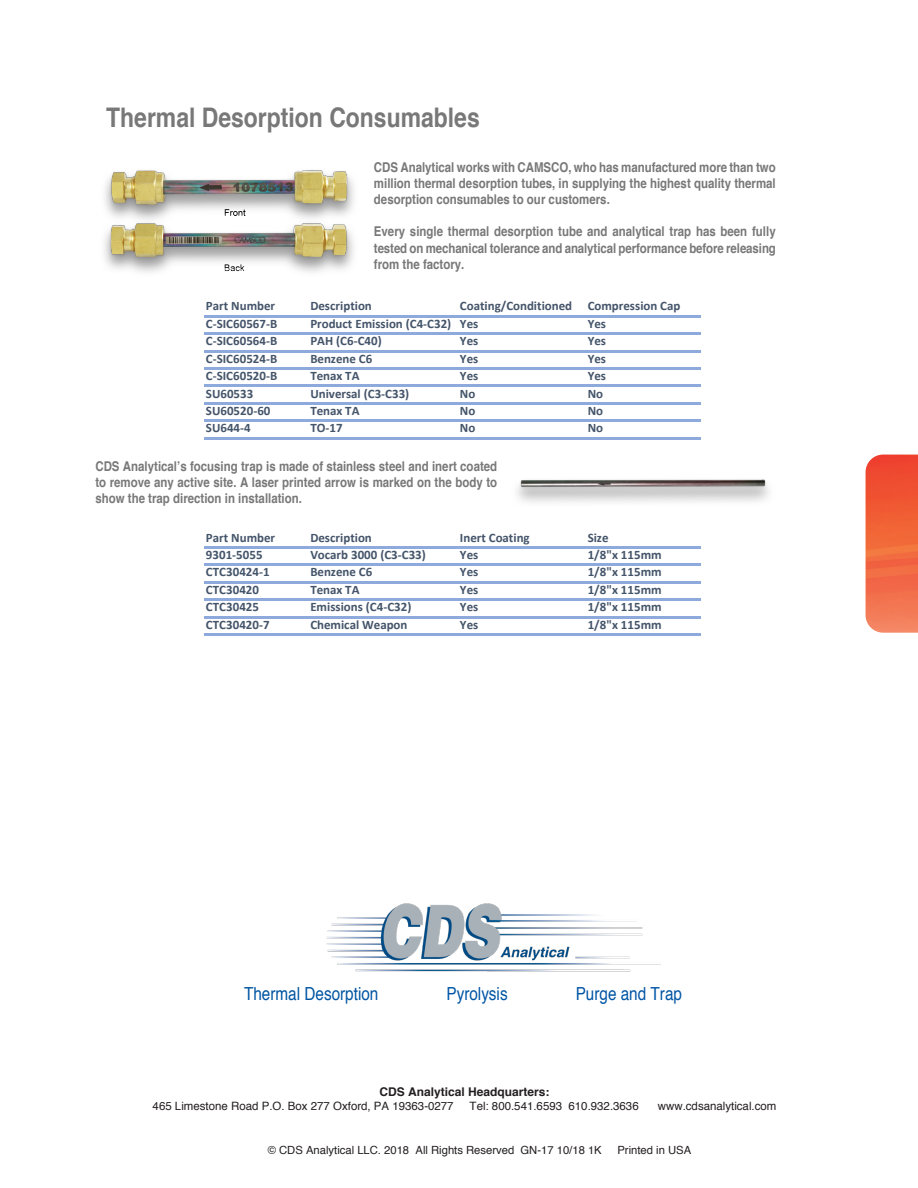
<style>
.page{position:relative;width:918px;height:1188px;background:#fff}
.page>*{position:absolute;margin:0;border:0;box-sizing:border-box;transform-origin:0 0}
.t1{font:700 27px "Helvetica";color:#787878;scale:.85 1}
.t2{font:18px "Helvetica";color:#0155a5;scale:.85 1}
.t3{font:18px "Helvetica";color:#0155a2;scale:.85 1}
.t4{font:700 13.5px/16.2px "Helvetica";color:#787878;text-align:justify;scale:.85 1}
.t5{font:700 12.9px "Calibri";color:#44546a}
.t6{font:700 12px "Helvetica";color:#231f20}
.t7{font:11.55px "Helvetica";color:#231f20}
.t8{font:11.25px "Helvetica";color:#231f20}
</style>
<div class="page">
<img style="left:327px;top:903px;width:333px;height:69px">
<img style="left:866px;top:455px;width:52px;height:178px">
<hr style="left:204px;top:546px;width:497px;height:2px;background:#8ea9db">
<hr style="left:204px;top:564px;width:497px;height:2px;background:#8ea9db">
<hr style="left:204px;top:581px;width:497px;height:2px;background:#8ea9db">
<hr style="left:204px;top:598px;width:497px;height:3px;background:#8ea9db">
<hr style="left:204px;top:616px;width:497px;height:2px;background:#8ea9db">
<hr style="left:204px;top:633px;width:497px;height:3px;background:#8ea9db">
<hr style="left:204px;top:315px;width:497px;height:2px;background:#8ea9db">
<hr style="left:204px;top:332px;width:497px;height:3px;background:#8ea9db">
<hr style="left:204px;top:350px;width:497px;height:2px;background:#8ea9db">
<hr style="left:204px;top:367px;width:497px;height:3px;background:#8ea9db">
<hr style="left:204px;top:385px;width:497px;height:2px;background:#8ea9db">
<hr style="left:204px;top:402px;width:497px;height:2px;background:#8ea9db">
<hr style="left:204px;top:420px;width:497px;height:2px;background:#8ea9db">
<hr style="left:204px;top:437px;width:497px;height:2px;background:#8ea9db">
<img style="left:104px;top:170px;width:250px;height:103px">
<img style="left:517px;top:479px;width:252px;height:24px">
<p class="t5" style="left:206px;top:100px;width:71px">Part Number</p>
<p class="t5" style="left:310px;top:100px;width:63px">Description</p>
<p class="t5" style="left:206px;top:117px;width:58px">9301-5055</p>
<p class="t5" style="left:310px;top:117px;width:117px">Vocarb 3000 (C3-C33)</p>
<p class="t5" style="left:460px;top:117px;width:20px">Yes</p>
<p class="t5" style="left:460px;top:152px;width:20px">Yes</p>
<p class="t5" style="left:588px;top:152px;width:76px">1/8"x 115mm</p>
<p class="t5" style="left:460px;top:170px;width:20px">Yes</p>
<p class="t5" style="left:588px;top:170px;width:76px">1/8"x 115mm</p>
<p class="t5" style="left:460px;top:187px;width:20px">Yes</p>
<p class="t1" style="left:106px;top:101px;width:441px">Thermal Desorption Consumables</p>
<p class="t4" style="left:374px;top:158px;width:474px">CDS Analytical works with CAMSCO, who has manufactured more than two million thermal desorption tubes, in supplying the highest quality thermal desorption consumables to our customers.</p>
<p class="t4" style="left:374px;top:223px;width:474px">Every single thermal desorption tube and analytical trap has been fully tested on mechanical tolerance and analytical performance before releasing from the factory.</p>
<p class="t5" style="left:206px;top:297px;width:71px">Part Number</p>
<p class="t5" style="left:310px;top:297px;width:63px">Description</p>
<p class="t5" style="left:460px;top:297px;width:222px">Coating/Conditioned Compression Cap</p>
<p class="t5" style="left:206px;top:314px;width:73px">C-SIC60567-B</p>
<p class="t5" style="left:310px;top:314px;width:170px">Product Emission (C4-C32) Yes</p>
<p class="t5" style="left:588px;top:314px;width:20px">Yes</p>
<p class="t5" style="left:206px;top:332px;width:73px">C-SIC60564-B</p>
<p class="t5" style="left:310px;top:332px;width:73px">PAH (C6-C40)</p>
<p class="t5" style="left:460px;top:332px;width:20px">Yes</p>
<p class="t5" style="left:588px;top:332px;width:20px">Yes</p>
<p class="t5" style="left:206px;top:349px;width:73px">C-SIC60524-B</p>
<p class="t5" style="left:310px;top:349px;width:64px">Benzene C6</p>
<p class="t5" style="left:460px;top:349px;width:20px">Yes</p>
<p class="t5" style="left:588px;top:349px;width:20px">Yes</p>
<p class="t5" style="left:206px;top:367px;width:73px">C-SIC60520-B</p>
<p class="t5" style="left:310px;top:367px;width:51px">Tenax TA</p>
<p class="t5" style="left:460px;top:367px;width:20px">Yes</p>
<p class="t5" style="left:588px;top:367px;width:20px">Yes</p>
<p class="t5" style="left:206px;top:384px;width:49px">SU60533</p>
<p class="t5" style="left:310px;top:384px;width:101px">Universal (C3-C33)</p>
<p class="t5" style="left:460px;top:384px;width:17px">No</p>
<p class="t5" style="left:588px;top:384px;width:17px">No</p>
<p class="t5" style="left:206px;top:402px;width:66px">SU60520-60</p>
<p class="t5" style="left:310px;top:402px;width:51px">Tenax TA</p>
<p class="t5" style="left:460px;top:402px;width:17px">No</p>
<p class="t5" style="left:588px;top:402px;width:17px">No</p>
<p class="t5" style="left:206px;top:419px;width:46px">SU644-4</p>
<p class="t5" style="left:310px;top:419px;width:34px">TO-17</p>
<p class="t5" style="left:460px;top:419px;width:17px">No</p>
<p class="t5" style="left:588px;top:419px;width:17px">No</p>
<p class="t4" style="left:95px;top:457px;width:474px">CDS Analytical’s focusing trap is made of stainless steel and inert coated to remove any active site. A laser printed arrow is marked on the body to show the trap direction in installation.</p>
<p class="t5" style="left:206px;top:528px;width:71px">Part Number</p>
<p class="t5" style="left:310px;top:528px;width:63px">Description</p>
<p class="t5" style="left:460px;top:528px;width:71px">Inert Coating</p>
<p class="t5" style="left:588px;top:528px;width:22px">Size</p>
<p class="t5" style="left:206px;top:546px;width:58px">9301-5055</p>
<p class="t5" style="left:310px;top:546px;width:117px">Vocarb 3000 (C3-C33)</p>
<p class="t5" style="left:460px;top:546px;width:20px">Yes</p>
<p class="t5" style="left:588px;top:546px;width:76px">1/8"x 115mm</p>
<p class="t5" style="left:206px;top:563px;width:65px">CTC30424-1</p>
<p class="t5" style="left:310px;top:563px;width:64px">Benzene C6</p>
<p class="t5" style="left:460px;top:563px;width:20px">Yes</p>
<p class="t5" style="left:588px;top:563px;width:76px">1/8"x 115mm</p>
<p class="t5" style="left:206px;top:580px;width:55px">CTC30420</p>
<p class="t5" style="left:310px;top:580px;width:51px">Tenax TA</p>
<p class="t5" style="left:460px;top:580px;width:20px">Yes</p>
<p class="t5" style="left:588px;top:580px;width:76px">1/8"x 115mm</p>
<p class="t5" style="left:206px;top:598px;width:55px">CTC30425</p>
<p class="t5" style="left:310px;top:598px;width:103px">Emissions (C4-C32)</p>
<p class="t5" style="left:460px;top:598px;width:20px">Yes</p>
<p class="t5" style="left:588px;top:598px;width:76px">1/8"x 115mm</p>
<p class="t5" style="left:206px;top:615px;width:65px">CTC30420-7</p>
<p class="t5" style="left:310px;top:615px;width:99px">Chemical Weapon</p>
<p class="t5" style="left:460px;top:615px;width:20px">Yes</p>
<p class="t5" style="left:588px;top:615px;width:76px">1/8"x 115mm</p>
<p class="t3" style="left:244px;top:982px;width:160px">Thermal Desorption</p>
<p class="t2" style="left:446px;top:982px;width:73px">Pyrolysis</p>
<p class="t2" style="left:576px;top:982px;width:127px">Purge and Trap</p>
<p class="t6" style="left:380px;top:1084px;width:172px">CDS Analytical Headquarters:</p>
<p class="t7" style="left:153px;top:1098px;width:303px">465 Limestone Road P.O. Box 277 Oxford, PA 19363-0277</p>
<p class="t7" style="left:470px;top:1098px;width:171px">Tel: 800.541.6593 610.932.3636</p>
<p class="t7" style="left:658px;top:1098px;width:120px">www.cdsanalytical.com</p>
<p class="t8" style="left:268px;top:1143px;width:336px">© CDS Analytical LLC. 2018 All Rights Reserved GN-17 10/18 1K</p>
<p class="t8" style="left:617px;top:1143px;width:75px">Printed in USA</p>
</div>
